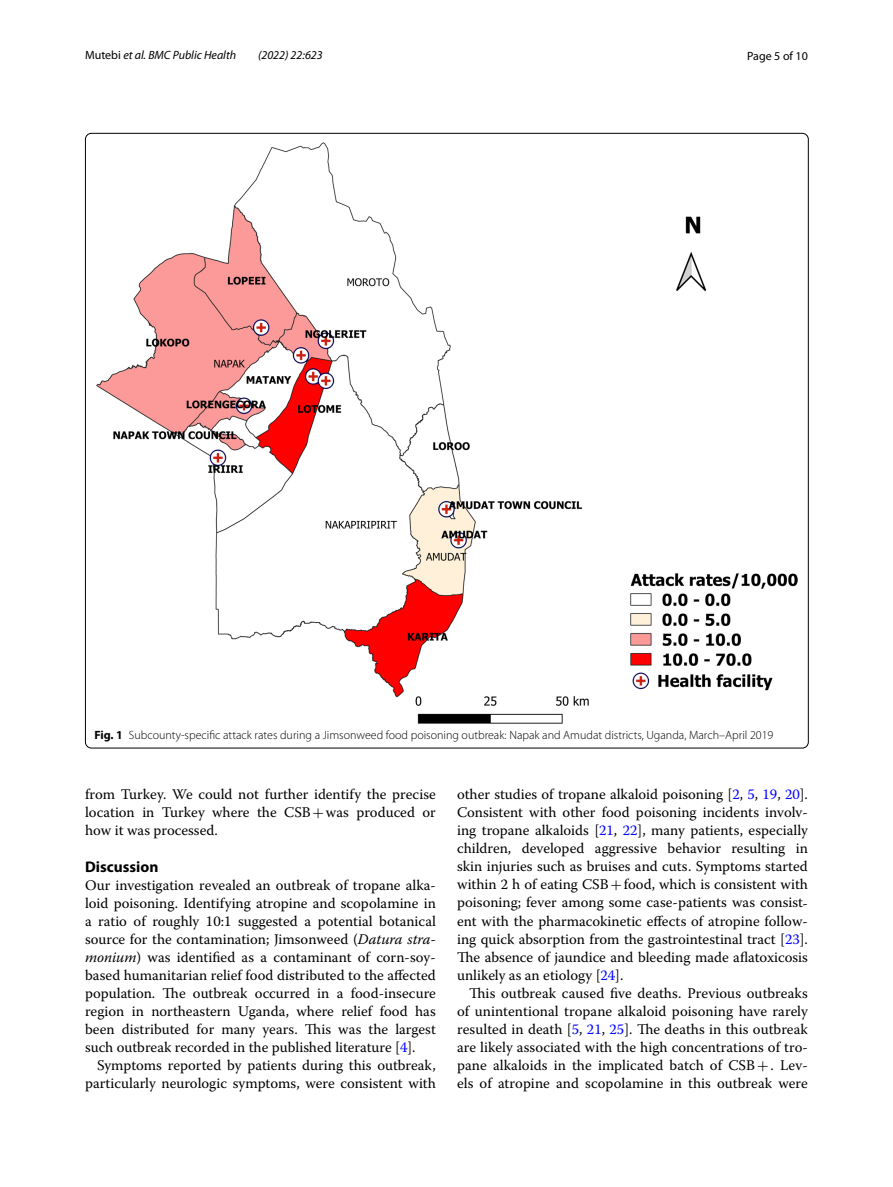
<style>
.page{position:relative;width:893px;height:1187px;background:#fff}
.page>*{position:absolute;margin:0;border:0;box-sizing:border-box;transform-origin:0 0}
.t1{font:700 15.45px "Myriad Pro";color:#000}
.t2{font:14.7px/18px "Warnock Pro";color:#000;text-align:justify}
.t3{font:300 12px "Myriad Pro";color:#000}
.t4{font:italic 12px "Myriad Pro";color:#000}
.t5{font:12px "Myriad Pro";color:#000}
.s1{font-style:normal}
.s2{font-weight:700}
.s3{font-family:"MTSY"}
.s4{font-style:italic}
.s5{color:#00f}
</style>
<div class="page">
<img style="left:97px;top:142px;width:700px;height:581px">
<p class="t4" style="left:85px;top:48px;width:153px"><span class="s1">Mutebi</span> et al. BMC Public Health</p>
<p class="t4" style="left:258px;top:48px;width:66px">(2022) 22:623</p>
<p class="t5" style="left:747px;top:48px;width:62px">Page 5 of 10</p>
<p class="t3" style="left:94px;top:728px;width:681px"><span class="s2">Fig. 1</span> Subcounty-specific attack rates during a Jimsonweed food poisoning outbreak: Napak and Amudat districts, Uganda, March–April 2019</p>
<p class="t2" style="left:85px;top:785px;width:352px">from Turkey. We could not further identify the precise location in Turkey where the CSB<span class="s3">+</span>was produced or how it was processed.</p>
<p class="t1" style="left:85px;top:856px;width:75px">Discussion</p>
<p class="t2" style="left:85px;top:875px;width:352px">Our investigation revealed an outbreak of tropane alka&shy;loid poisoning. Identifying atropine and scopolamine in a ratio of roughly 10:1 suggested a potential botanical source for the contamination; Jimsonweed (<span class="s4">Datura stra&shy;monium</span>) was identified as a contaminant of corn-soy&shy;based humanitarian relief food distributed to the affected population. The outbreak occurred in a food-insecure region in northeastern Uganda, where relief food has been distributed for many years. This was the largest such outbreak recorded in the published literature [<span class="s5">4</span>].</p>
<p class="t2" style="left:85px;top:1055px;width:352px;text-align:right">Symptoms reported by patients during this outbreak, particularly neurologic symptoms, were consistent with</p>
<p class="t2" style="left:457px;top:785px;width:352px">other studies of tropane alkaloid poisoning [<span class="s5">2</span>, <span class="s5">5</span>, <span class="s5">19</span>, <span class="s5">20</span>].<br>Consistent with other food poisoning incidents involv&shy;ing tropane alkaloids [<span class="s5">21</span>, <span class="s5">22</span>], many patients, especially children, developed aggressive behavior resulting in skin injuries such as bruises and cuts. Symptoms started within 2 h of eating CSB<span class="s3">+</span>food, which is consistent with poisoning; fever among some case-patients was consist&shy;ent with the pharmacokinetic effects of atropine follow&shy;ing quick absorption from the gastrointestinal tract [<span class="s5">23</span>].<br>The absence of jaundice and bleeding made aflatoxicosis unlikely as an etiology [<span class="s5">24</span>].</p>
<p class="t2" style="left:457px;top:983px;width:352px;text-indent:12px">This outbreak caused five deaths. Previous outbreaks of unintentional tropane alkaloid poisoning have rarely resulted in death [<span class="s5">5</span>, <span class="s5">21</span>, <span class="s5">25</span>]. The deaths in this outbreak are likely associated with the high concentrations of tro&shy;pane alkaloids in the implicated batch of CSB<span class="s3">+</span>. Lev&shy;els of atropine and scopolamine in this outbreak were</p>
</div>
